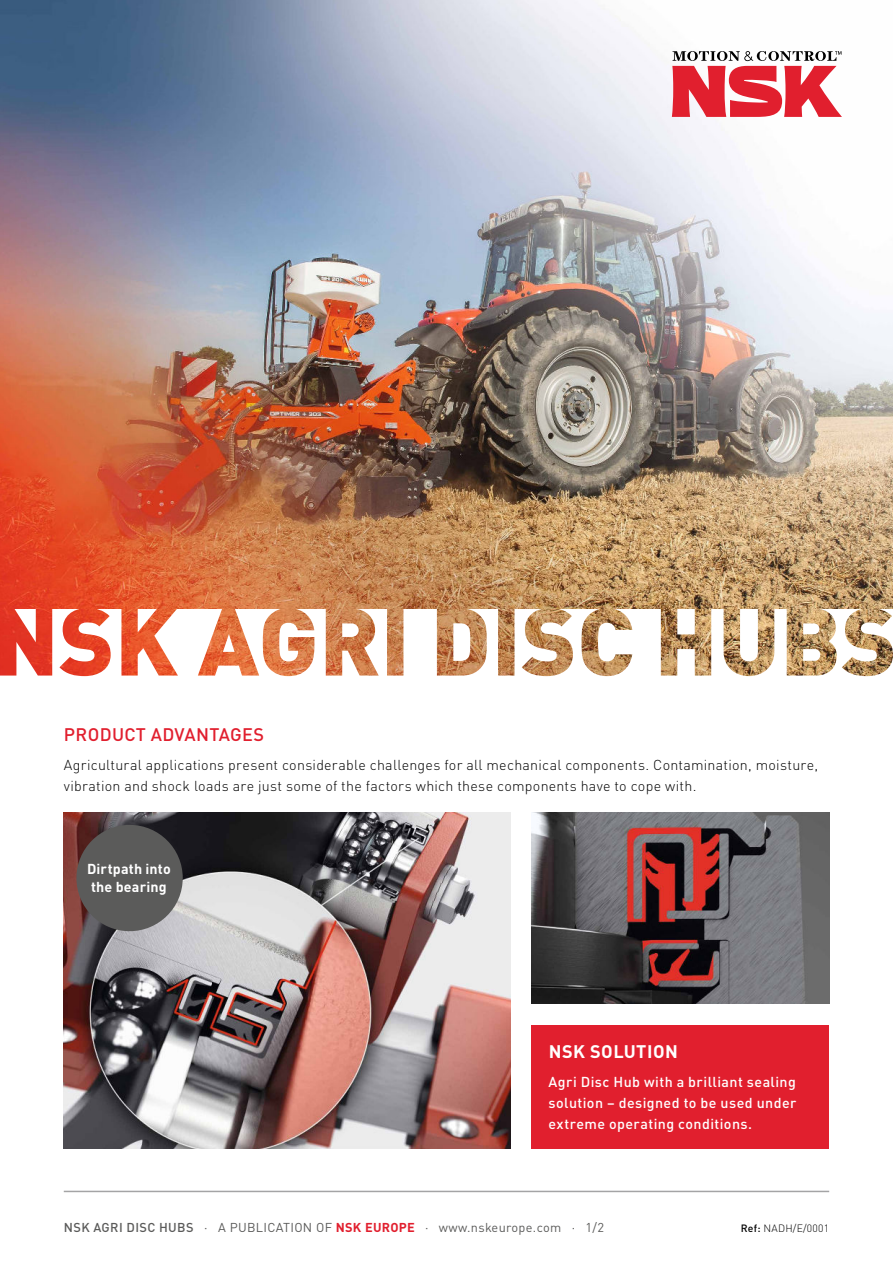
<style>
.page{position:relative;width:893px;height:1263px;background:#fff}
.page>*{position:absolute;margin:0;border:0;box-sizing:border-box;transform-origin:0 0}
.t1{font:500 18px "DIN Pro";letter-spacing:.02em;color:#e11f2e}
.t2{font:700 18px "DIN Pro";letter-spacing:.03em;color:#fff}
.t3{font:300 14.25px/21px "DIN Pro";letter-spacing:.02em;color:#000}
.t4{font:500 14.25px/21px "DIN Pro";letter-spacing:.03em;color:#fff;text-align:justify}
.t5{font:700 14.25px/18px "DIN Pro";letter-spacing:.01em;color:#fff}
.t6{font:12.75px "DIN Pro";letter-spacing:.025em;color:#5b5b5a}
.t7{font:300 10.5px "DIN Pro";letter-spacing:.02em;color:#000}
.s1{font-weight:500}
.s2{font-weight:700;color:#e11f2e}
</style>
<div class="page">
<img style="left:59px;top:608px;width:834px;height:68px">
<img style="left:0;top:0;width:893px;height:608px">
<svg style="left:672px;top:51px;width:170px;height:66px"></svg>
<div style="left:531px;top:1025px;width:298px;height:123px;background:#e11f2e"></div>
<img style="left:64px;top:812px;width:446px;height:336px">
<img style="left:531px;top:812px;width:298px;height:191px">
<hr style="left:64px;top:1191px;width:765px;height:1px;background:#a4a4a5">
<div style="left:76px;top:825px;width:107px;height:106px;background:#5b5b5a;border-radius:50%"></div>
<p class="t1" style="left:64px;top:728px;width:202px">PRODUCT ADVANTAGES</p>
<p class="t3" style="left:64px;top:756px;width:756px">Agricultural applications present considerable challenges for all mechanical components. Contamination, moisture, vibration and shock loads are just some of the factors which these components have to cope with.</p>
<p class="t5" style="left:87px;top:861px;width:85px">Dirtpath into the bearing</p>
<p class="t2" style="left:549px;top:1043px;width:131px">NSK SOLUTION</p>
<p class="t4" style="left:549px;top:1073px;width:249px">Agri Disc Hub with a brilliant sealing solution – designed to be used under extreme operating conditions.</p>
<p class="t6" style="left:64px;top:1222px;width:542px"><span class="s1">NSK AGRI DISC HUBS</span> · A PUBLICATION OF <span class="s2">NSK EUROPE</span> · www.nskeurope.com · 1/2</p>
<p class="t7" style="left:741px;top:1224px;width:90px"><span class="s1">Ref:</span> NADH/E/0001</p>
</div>
